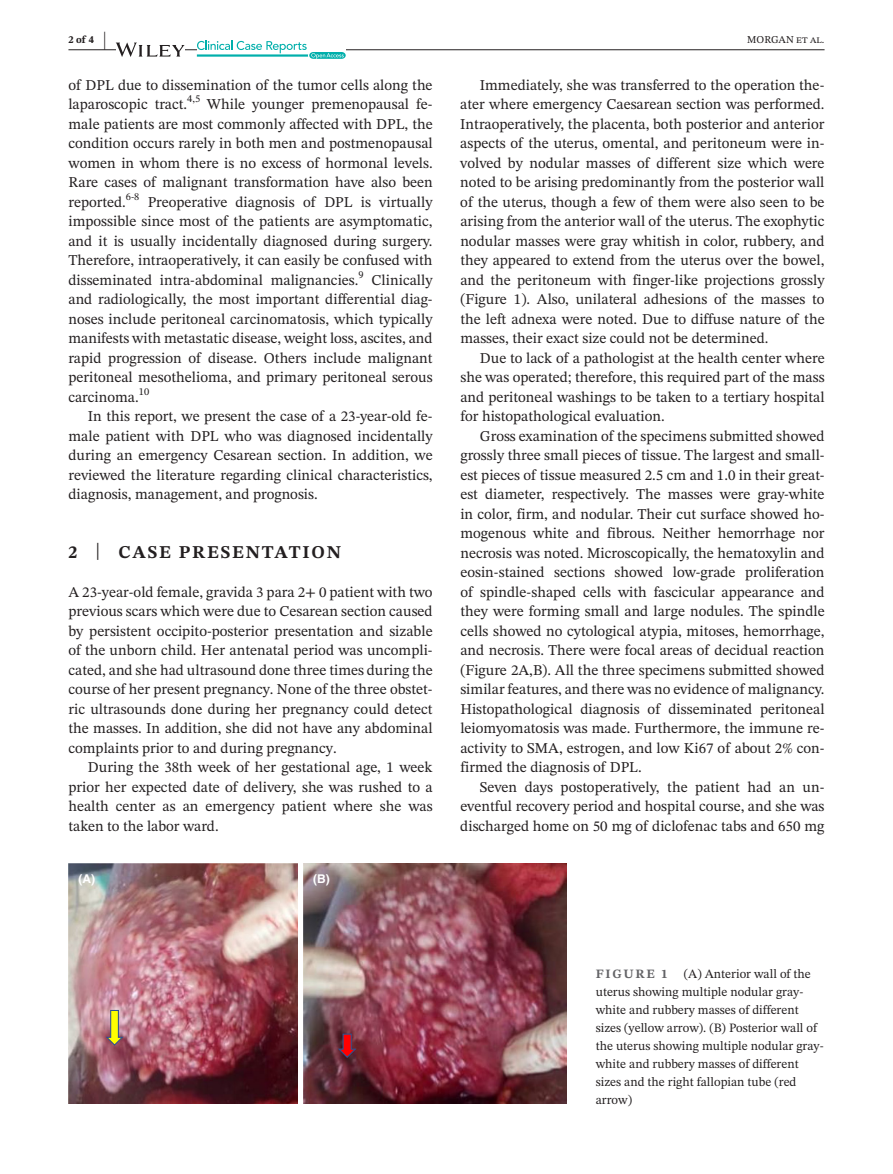
<style>
.page{position:relative;width:893px;height:1174px;background:#fff}
.page>*{position:absolute;margin:0;border:0;box-sizing:border-box;transform-origin:0 0}
.t1{font:700 18px "STIX Two Text";letter-spacing:.1em;color:#231f20}
.t2{font:15px/19.5px "STIX Two Text";color:#231f20;text-align:justify}
.t3{font:12.75px/18px "STIX Two Text";color:#231f20}
.t4{font:700 12.75px "STIX Two Text";letter-spacing:.14em;color:#636366}
.t5{font:700 12px "Helvetica";color:#fff}
.t6{font:10.5px "STIX Two Text";color:#231f20}
.t7{font:700 10.5px "STIX Two Text";color:#231f20}
.s1{font-size:21px}
.s2{font-weight:400;font-size:23.7px}
</style>
<div class="page">
<hr style="left:68px;top:49px;width:756px;height:1px;background:#231f20">
<svg style="left:116px;top:43px;width:69px;height:14px"></svg>
<svg style="left:197px;top:41px;width:149px;height:18px"></svg>
<img style="left:68px;top:863px;width:230px;height:241px">
<svg style="left:105px;top:1009px;width:20px;height:37px"></svg>
<img style="left:304px;top:863px;width:262px;height:241px">
<svg style="left:336px;top:1033px;width:22px;height:25px"></svg>
<p class="t7" style="left:68px;top:32px;width:39px">2 of 4 <span class="s1">|</span></p>
<p class="t6" style="left:747px;top:32px;width:79px">MORGAN et al.</p>
<p class="t2" style="left:68px;top:75px;width:366px">of DPL due to dissemination of the tumor cells along the laparoscopic tract.</p>
<p class="t2" style="left:460px;top:75px;width:366px;text-indent:20px">Immediately, she was transferred to the operation the&shy;ater where emergency Caesarean section was performed.<br>Intraoperatively, the placenta, both posterior and anterior aspects of the uterus, omental, and peritoneum were in&shy;volved by nodular masses of different size which were noted to be arising predominantly from the posterior wall of the uterus, though a few of them were also seen to be arising from the anterior wall of the uterus. The exophytic nodular masses were gray whitish in color, rubbery, and they appeared to extend from the uterus over the bowel, and the peritoneum with finger-like projections grossly (Figure 1). Also, unilateral adhesions of the masses to the left adnexa were noted. Due to diffuse nature of the masses, their exact size could not be determined.</p>
<p class="t2" style="left:460px;top:348px;width:366px;text-indent:19px">Due to lack of a pathologist at the health center where she was operated; therefore, this required part of the mass and peritoneal washings to be taken to a tertiary hospital for histopathological evaluation.</p>
<p class="t2" style="left:460px;top:426px;width:366px;text-indent:20px">Gross examination of the specimens submitted showed grossly three small pieces of tissue. The largest and small&shy;est pieces of tissue measured 2.5 cm and 1.0 in their great&shy;est diameter, respectively. The masses were gray-white in color, firm, and nodular. Their cut surface showed ho&shy;mogenous white and fibrous. Neither hemorrhage nor necrosis was noted. Microscopically, the hematoxylin and eosin-stained sections showed low-grade proliferation of spindle-shaped cells with fascicular appearance and they were forming small and large nodules. The spindle cells showed no cytological atypia, mitoses, hemorrhage, and necrosis. There were focal areas of decidual reaction (Figure 2A,B). All the three specimens submitted showed similar features, and there was no evidence of malignancy.<br>Histopathological diagnosis of disseminated peritoneal leiomyomatosis was made. Furthermore, the immune re&shy;activity to SMA, estrogen, and low Ki67 of about 2% con&shy;firmed the diagnosis of DPL.</p>
<p class="t2" style="left:460px;top:777px;width:366px;text-indent:20px">Seven days postoperatively, the patient had an un&shy;eventful recovery period and hospital course, and she was discharged home on 50 mg of diclofenac tabs and 650 mg</p>
<p class="t6" style="left:187px;top:91px;width:15px">4,5</p>
<p class="t2" style="left:68px;top:94px;width:366px;text-indent:139px">While younger premenopausal fe&shy;male patients are most commonly affected with DPL, the condition occurs rarely in both men and postmenopausal women in whom there is no excess of hormonal levels.<br>Rare cases of malignant transformation have also been reported.</p>
<p class="t6" style="left:126px;top:189px;width:15px">6-8</p>
<p class="t2" style="left:68px;top:192px;width:366px;text-indent:79px">Preoperative diagnosis of DPL is virtually impossible since most of the patients are asymptomatic, and it is usually incidentally diagnosed during surgery.<br>Therefore, intraoperatively, it can easily be confused with disseminated intra-abdominal malignancies.</p>
<p class="t6" style="left:359px;top:267px;width:7px">9</p>
<p class="t2" style="left:68px;top:270px;width:366px;text-indent:303px">Clinically and radiologically, the most important differential diag&shy;noses include peritoneal carcinomatosis, which typically manifests with metastatic disease, weight loss, ascites, and rapid progression of disease. Others include malignant peritoneal mesothelioma, and primary peritoneal serous carcinoma.</p>
<p class="t6" style="left:139px;top:384px;width:12px">10</p>
<p class="t2" style="left:68px;top:406px;width:366px;text-indent:19px">In this report, we present the case of a 23-year-old fe&shy;male patient with DPL who was diagnosed incidentally during an emergency Cesarean section. In addition, we reviewed the literature regarding clinical characteristics, diagnosis, management, and prognosis.</p>
<p class="t1" style="left:68px;top:539px;width:274px">2 <span class="s2">|</span> CASE PRESENTATION</p>
<p class="t2" style="left:68px;top:582px;width:366px">A 23-year-old female, gravida 3 para 2+ 0 patient with two previous scars which were due to Cesarean section caused by persistent occipito-posterior presentation and sizable of the unborn child. Her antenatal period was uncompli&shy;cated, and she had ultrasound done three times during the course of her present pregnancy. None of the three obstet&shy;ric ultrasounds done during her pregnancy could detect the masses. In addition, she did not have any abdominal complaints prior to and during pregnancy.</p>
<p class="t2" style="left:68px;top:757px;width:366px;text-indent:19px">During the 38th week of her gestational age, 1 week prior her expected date of delivery, she was rushed to a health center as an emergency patient where she was taken to the labor ward.</p>
<p class="t5" style="left:78px;top:871px;width:18px">(A)</p>
<p class="t5" style="left:313px;top:871px;width:18px">(B)</p>
<p class="t3" style="left:596px;top:964px;width:229px;text-indent:88px">(A) Anterior wall of the uterus showing multiple nodular gray&shy;white and rubbery masses of different sizes (yellow arrow). (B) Posterior wall of the uterus showing multiple nodular gray&shy;white and rubbery masses of different sizes and the right fallopian tube (red arrow)</p>
<p class="t4" style="left:596px;top:964px;width:73px">FIGURE 1</p>
</div>
